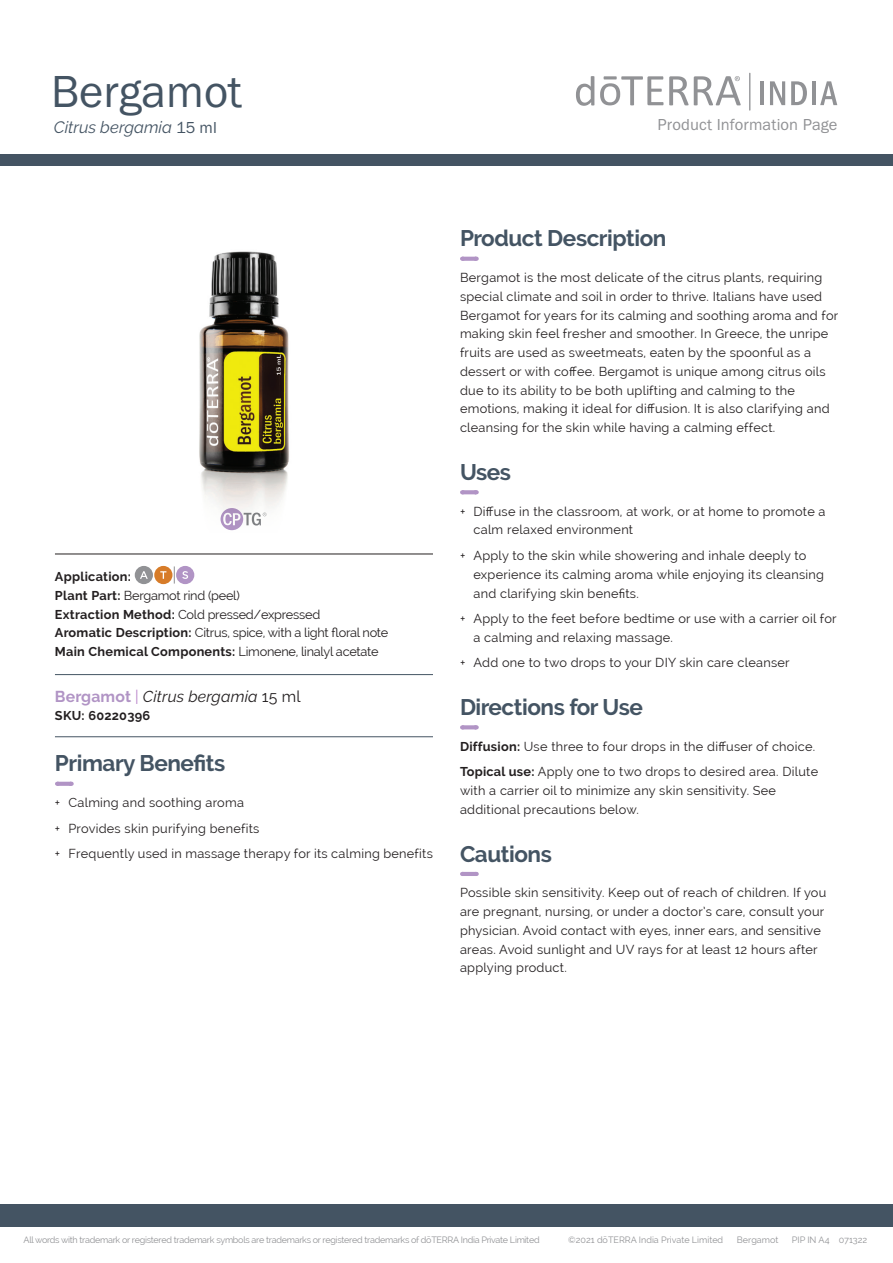
<style>
.page{position:relative;width:893px;height:1263px;background:#fff}
.page>*{position:absolute;margin:0;border:0;box-sizing:border-box;transform-origin:0 0}
.Main_Title{font:46.5px "Franklin Gothic URW Boo";color:#445463}
.Header__Sanctuary_da{font:700 22.5px "Raleway";letter-spacing:-.02em;color:#445463}
.t1{font:16.5px "Franklin Gothic URW Boo";letter-spacing:.005em;color:#919295}
.Product_Descriptor_T{font:italic 16.5px "Raleway";color:#445463}
.Tag_Title_Italic___R{font:italic 15.75px "Raleway";letter-spacing:.01em;color:#231f20}
.Body{font:12.75px/18.8px "Raleway";letter-spacing:.02em;color:#231f20}
.Directions____body{font:12.75px/18.8px "Raleway";letter-spacing:.02em;color:#231f20}
.Oil_Attributes_Panel{font:12.75px "Raleway";letter-spacing:-.02em;color:#231f20}
.Oil_Attributes_Panel-2{font:700 12.75px "Raleway";letter-spacing:.02em;color:#231f20}
.Oil_Attributes_Top{font:700 12.75px "Raleway";letter-spacing:.02em;color:#231f20}
.Tag_SKU___Bottom_Rul{font:700 12.75px "Raleway";letter-spacing:.02em;color:#231f20}
.Footer_Right{font:9px "Raleway";letter-spacing:-.03em;color:#919295}
.Footer_Right-2{font:9px "Raleway";color:#919295}
.s1{font-family:"Franklin Gothic URW Boo";font-style:normal}
.s2{font-weight:700}
.s3{font-weight:400}
.s4{font-weight:700;font-style:normal;color:#b194c5}
.s5{font-style:normal;color:#b984ca}
.s6{font-style:normal}
</style>
<div class="page">
<div style="left:0;top:155px;width:893px;height:11px;background:#445463"></div>
<div style="left:0;top:1204px;width:893px;height:23px;background:#445463"></div>
<hr style="left:760px;top:81px;width:4px;height:24px;background:#919295">
<svg style="left:770px;top:81px;width:15px;height:24px"></svg>
<svg style="left:791px;top:81px;width:16px;height:24px"></svg>
<hr style="left:812px;top:81px;width:4px;height:24px;background:#919295">
<svg style="left:820px;top:81px;width:17px;height:24px"></svg>
<svg style="left:669px;top:76px;width:19px;height:29px"></svg>
<svg style="left:600px;top:76px;width:63px;height:29px"></svg>
<svg style="left:576px;top:76px;width:18px;height:30px"></svg>
<svg style="left:694px;top:76px;width:47px;height:29px"></svg>
<hr style="left:749px;top:73px;width:1px;height:38px;background:#919295">
<svg style="left:463px;top:257px;width:6px;height:4px"></svg>
<svg style="left:469px;top:257px;width:8px;height:4px"></svg>
<svg style="left:463px;top:490px;width:6px;height:4px"></svg>
<svg style="left:469px;top:490px;width:8px;height:4px"></svg>
<svg style="left:463px;top:725px;width:6px;height:4px"></svg>
<svg style="left:469px;top:725px;width:8px;height:4px"></svg>
<hr style="left:462px;top:872px;width:14px;height:4px;background:#b194c5">
<hr style="left:55px;top:554px;width:378px;height:1px;background:#231f20">
<hr style="left:55px;top:674px;width:378px;height:1px;background:#445463">
<hr style="left:55px;top:736px;width:378px;height:1px;background:#445463">
<svg style="left:58px;top:782px;width:6px;height:4px"></svg>
<svg style="left:64px;top:782px;width:8px;height:4px"></svg>
<svg style="left:174px;top:566px;width:1px;height:18px"></svg>
<div style="left:135px;top:566px;width:18px;height:18px;background:#919295;border-radius:50%"></div>
<svg style="left:140px;top:571px;width:8px;height:8px"></svg>
<div style="left:154px;top:566px;width:18px;height:18px;background:#d77c29;border-radius:50%"></div>
<svg style="left:160px;top:571px;width:6px;height:8px"></svg>
<div style="left:176px;top:566px;width:18px;height:18px;background:#b194c5;border-radius:50%"></div>
<svg style="left:182px;top:571px;width:6px;height:8px"></svg>
<img style="left:199px;top:251px;width:90px;height:280px">
<p class="Main_Title" style="left:51px;top:63px;width:192px">Bergamot</p>
<p class="Product_Descriptor_T" style="left:54px;top:117px;width:164px">Citrus bergamia <span class="s1">15 ml</span></p>
<p class="t1" style="left:658px;top:114px;width:181px">Product Information Page</p>
<p class="Oil_Attributes_Top" style="left:55px;top:569px;width:78px">Application:</p>
<p class="Oil_Attributes_Panel" style="left:55px;top:588px;width:186px"><span class="s2">Plant Part:</span> Bergamot rind (peel)</p>
<p class="Oil_Attributes_Panel" style="left:55px;top:607px;width:267px"><span class="s2">Extraction Method:</span> Cold pressed/expressed</p>
<p class="Oil_Attributes_Panel" style="left:55px;top:625px;width:335px"><span class="s2">Aromatic Description:</span> Citrus, spice, with a light floral note</p>
<p class="Oil_Attributes_Panel-2" style="left:55px;top:644px;width:325px">Main Chemical Components: <span class="s3">Limonene, linalyl acetate</span></p>
<p class="Tag_Title_Italic___R" style="left:55px;top:687px;width:247px"><span class="s4">Bergamot</span> <span class="s5">|</span> Citrus bergamia <span class="s6">15 ml</span></p>
<p class="Tag_SKU___Bottom_Rul" style="left:55px;top:708px;width:97px">SKU: 60220396</p>
<p class="Header__Sanctuary_da" style="left:55px;top:751px;width:172px">Primary Benefits</p>
<p class="Body" style="left:55px;top:793px;width:191px">+ Calming and soothing aroma</p>
<p class="Body" style="left:55px;top:819px;width:206px">+ Provides skin purifying benefits</p>
<p class="Body" style="left:55px;top:844px;width:380px">+ Frequently used in massage therapy for its calming benefits</p>
<p class="Header__Sanctuary_da" style="left:460px;top:226px;width:208px">Product Description</p>
<p class="Body" style="left:460px;top:268px;width:380px">Bergamot is the most delicate of the citrus plants, requiring special climate and soil in order to thrive. Italians have used Bergamot for years for its calming and soothing aroma and for making skin feel fresher and smoother. In Greece, the unripe fruits are used as sweetmeats, eaten by the spoonful as a dessert or with coffee. Bergamot is unique among citrus oils due to its ability to be both uplifting and calming to the emotions, making it ideal for diffusion. It is also clarifying and cleansing for the skin while having a calming effect.</p>
<p class="Header__Sanctuary_da" style="left:460px;top:459px;width:53px">Uses</p>
<p class="Body" style="left:473px;top:502px;width:354px;text-indent:-14px">+ Diffuse in the classroom, at work, or at home to promote a calm relaxed environment</p>
<p class="Body" style="left:473px;top:546px;width:352px;text-indent:-14px">+ Apply to the skin while showering and inhale deeply to experience its calming aroma while enjoying its cleansing and clarifying skin benefits.</p>
<p class="Body" style="left:473px;top:609px;width:365px;text-indent:-14px">+ Apply to the feet before bedtime or use with a carrier oil for a calming and relaxing massage.</p>
<p class="Body" style="left:460px;top:653px;width:331px">+ Add one to two drops to your DIY skin care cleanser</p>
<p class="Header__Sanctuary_da" style="left:460px;top:694px;width:184px">Directions for Use</p>
<p class="Directions____body" style="left:460px;top:737px;width:357px"><span class="s2">Diffusion:</span> Use three to four drops in the diffuser of choice.</p>
<p class="Directions____body" style="left:460px;top:762px;width:360px"><span class="s2">Topical use:</span> Apply one to two drops to desired area. Dilute with a carrier oil to minimize any skin sensitivity. See additional precautions below.</p>
<p class="Header__Sanctuary_da" style="left:460px;top:841px;width:93px">Cautions</p>
<p class="Body" style="left:460px;top:883px;width:368px">Possible skin sensitivity. Keep out of reach of children. If you are pregnant, nursing, or under a doctor’s care, consult your physician. Avoid contact with eyes, inner ears, and sensitive areas. Avoid sunlight and UV rays for at least 12 hours after applying product.</p>
<p class="Footer_Right" style="left:24px;top:1234px;width:517px">All words with trademark or registered trademark symbols are trademarks or registered trademarks of dōTERRA India Private Limited</p>
<p class="Footer_Right-2" style="left:568px;top:1234px;width:157px">©2021 dōTERRA India Private Limited</p>
<p class="Footer_Right-2" style="left:737px;top:1234px;width:43px">Bergamot</p>
<p class="Footer_Right-2" style="left:792px;top:1234px;width:77px">PIP IN A4 071322</p>
</div>
